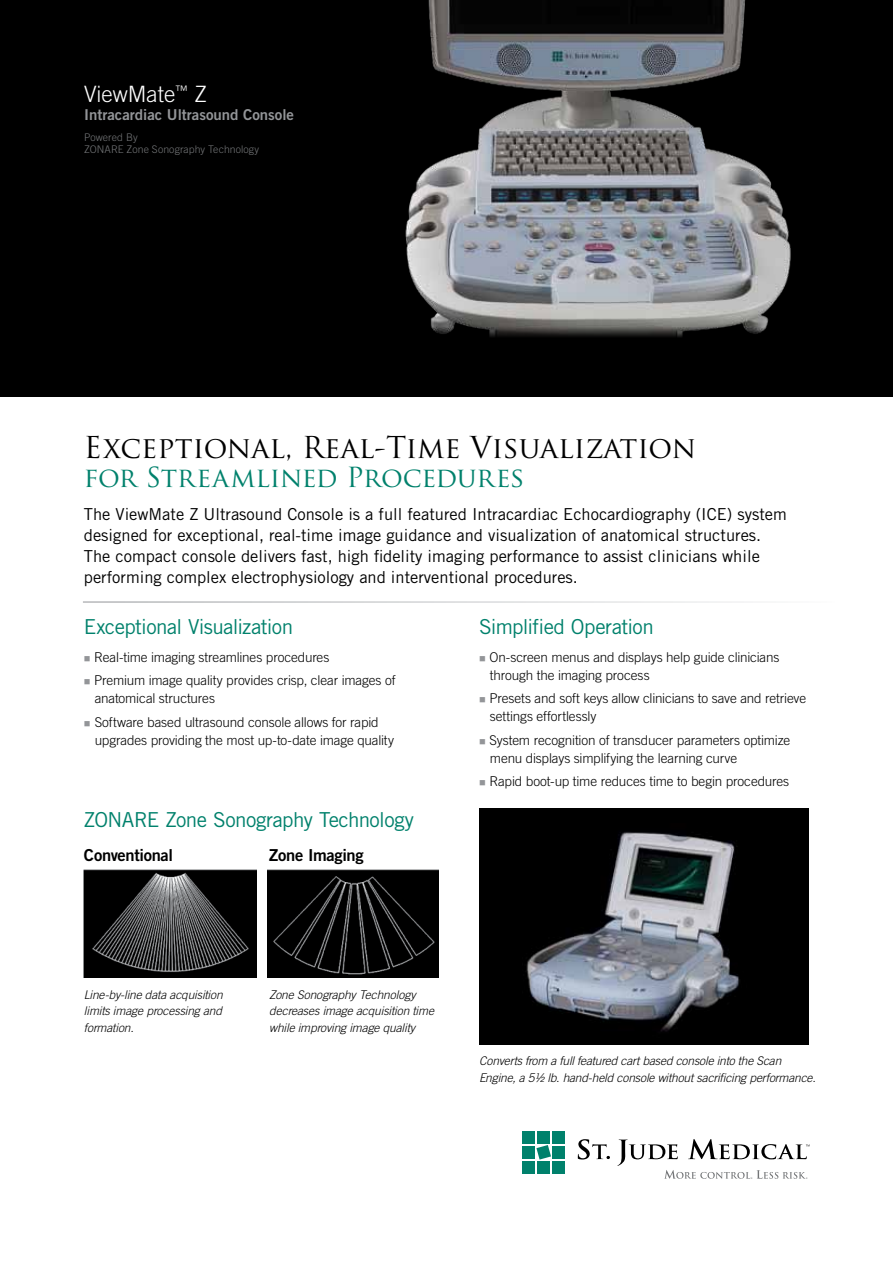
<style>
.page{position:relative;width:893px;height:1263px;background:#fff}
.page>*{position:absolute;margin:0;border:0;box-sizing:border-box;transform-origin:0 0}
.t1{font:29.4px "Trajan Pro";color:#000}
.t2{font:27px "Trajan Pro";letter-spacing:-.015em;color:#00816c}
.t3{font:300 22.5px "Trade Gothic";color:#fff}
.t4{font:20.7px "Trade Gothic LT Std";letter-spacing:-.03em;color:#00816c}
.t5{font:16.5px/21px "Trade Gothic LT Std";color:#000}
.t6{font:16.5px "Trade Gothic Bold Two";letter-spacing:-.02em;color:#000}
.t7{font:15px "Trade Gothic Bold Two";color:#939598}
.t8{font:300 13.5px/18px "Trade Gothic";letter-spacing:-.01em;color:#000}
.t9{font:italic 300 12px/16.5px "Trade Gothic";letter-spacing:-.01em;color:#000}
.t10{font:300 10.5px/12px "Trade Gothic";letter-spacing:.01em;color:#737577}
.s1{color:#939598}
</style>
<div class="page">
<svg style="left:578px;top:1139px;width:32px;height:20px"></svg>
<svg style="left:617px;top:1139px;width:192px;height:40px"></svg>
<div style="left:523px;top:1131px;width:12px;height:12px;background:#00816c"></div>
<div style="left:553px;top:1131px;width:12px;height:12px;background:#00816c"></div>
<div style="left:538px;top:1131px;width:12px;height:12px;background:#00816c"></div>
<div style="left:523px;top:1146px;width:12px;height:12px;background:#00816c"></div>
<div style="left:553px;top:1146px;width:12px;height:12px;background:#00816c"></div>
<svg style="left:536px;top:1145px;width:15px;height:14px"></svg>
<div style="left:523px;top:1161px;width:12px;height:12px;background:#00816c"></div>
<div style="left:553px;top:1161px;width:12px;height:12px;background:#00816c"></div>
<div style="left:538px;top:1161px;width:12px;height:12px;background:#00816c"></div>
<div style="left:0;top:0;width:893px;height:397px;background:#000"></div>
<img style="left:405px;top:0;width:386px;height:337px">
<img style="left:84px;top:869px;width:173px;height:109px">
<img style="left:267px;top:869px;width:172px;height:109px">
<div style="left:479px;top:808px;width:330px;height:236px;background:#000"></div>
<img style="left:526px;top:832px;width:214px;height:200px">
<h3 class="t3" style="left:84px;top:81px;width:125px">ViewMate<sup>™</sup> Z</h3>
<p class="t7" style="left:84px;top:105px;width:211px">Intracardiac Ultrasound Console</p>
<p class="t10" style="left:84px;top:131px;width:177px">Powered By<br>ZONARE Zone Sonography Technology</p>
<h1 class="t1" style="left:84px;top:429px;width:613px">Exceptional, Real-Time Visualization</h1>
<h2 class="t2" style="left:84px;top:460px;width:442px">for Streamlined Procedures</h2>
<p class="t5" style="left:84px;top:503px;width:704px">The ViewMate Z Ultrasound Console is a full featured Intracardiac Echocardiography (ICE) system designed for exceptional, real-time image guidance and visualization of anatomical structures.<br>The compact console delivers fast, high fidelity imaging performance to assist clinicians while performing complex electrophysiology and interventional procedures.</p>
<h3 class="t4" style="left:84px;top:614px;width:211px">Exceptional Visualization</h3>
<p class="t8" style="left:84px;top:648px;width:247px"><span class="s1">■</span> Real-time imaging streamlines procedures</p>
<p class="t8" style="left:95px;top:671px;width:302px;text-indent:-11px"><span class="s1">■</span> Premium image quality provides crisp, clear images of anatomical structures</p>
<p class="t8" style="left:95px;top:713px;width:301px;text-indent:-11px"><span class="s1">■</span> Software based ultrasound console allows for rapid upgrades providing the most up-to-date image quality</p>
<h3 class="t4" style="left:84px;top:807px;width:332px">ZONARE Zone Sonography Technology</h3>
<p class="t6" style="left:84px;top:845px;width:91px">Conventional</p>
<p class="t6" style="left:269px;top:845px;width:96px">Zone Imaging</p>
<h3 class="t4" style="left:479px;top:614px;width:176px">Simplified Operation</h3>
<p class="t8" style="left:490px;top:648px;width:291px;text-indent:-11px"><span class="s1">■</span> On-screen menus and displays help guide clinicians through the imaging process</p>
<p class="t8" style="left:490px;top:689px;width:318px;text-indent:-11px"><span class="s1">■</span> Presets and soft keys allow clinicians to save and retrieve settings effortlessly</p>
<p class="t8" style="left:490px;top:731px;width:302px;text-indent:-11px"><span class="s1">■</span> System recognition of transducer parameters optimize menu displays simplifying the learning curve</p>
<p class="t8" style="left:479px;top:772px;width:312px"><span class="s1">■</span> Rapid boot-up time reduces time to begin procedures</p>
<p class="t9" style="left:84px;top:986px;width:140px;text-align:justify">Line-by-line data acquisition limits image processing and formation.</p>
<p class="t9" style="left:269px;top:986px;width:166px">Zone Sonography Technology decreases image acquisition time while improving image quality</p>
<p class="t9" style="left:479px;top:1052px;width:338px">Converts from a full featured cart based console into the Scan<br>Engine, a 5½ lb. hand-held console without sacrificing performance.</p>
</div>
